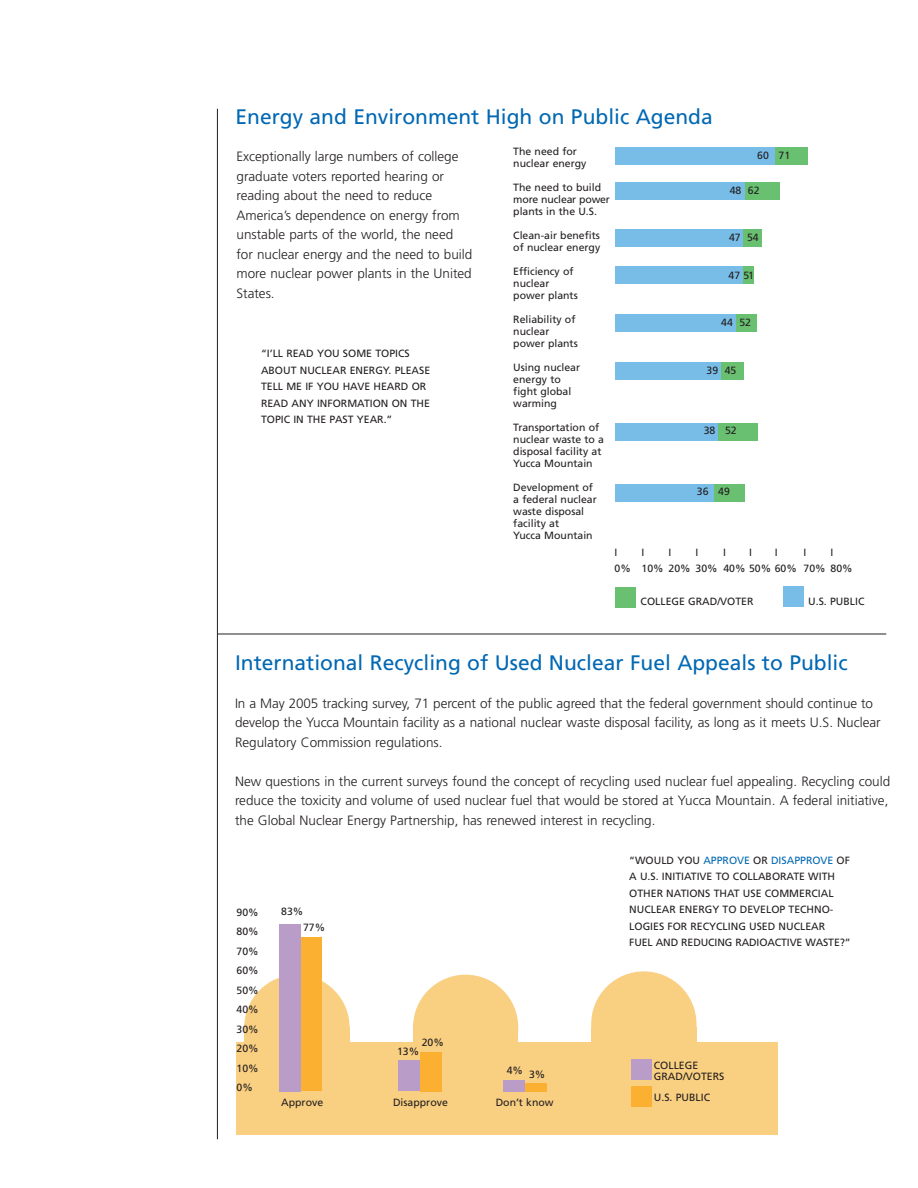
<style>
.page{position:relative;width:918px;height:1188px;background:#fff}
.page>*{position:absolute;margin:0;border:0;box-sizing:border-box;transform-origin:0 0}
.t1{font:21px "Frutiger";color:#0168b3}
.t2{font:300 13.5px/19.5px "Frutiger";color:#231f20}
.t3{font:10.5px/12px "Frutiger";color:#231f20}
.s1{color:#0168b3}
</style>
<div class="page">
<div style="left:237px;top:1042px;width:183px;height:93px;background:#f9cf81"></div>
<div style="left:244px;top:975px;width:106px;height:105px;background:#f9cf81;border-radius:50%"></div>
<div style="left:404px;top:1042px;width:373px;height:93px;background:#f9cf81"></div>
<div style="left:413px;top:975px;width:105px;height:105px;background:#f9cf81;border-radius:50%"></div>
<div style="left:591px;top:971px;width:106px;height:106px;background:#f9cf81;border-radius:50%"></div>
<div style="left:343px;top:1027px;width:7px;height:17px;background:#f9cf81"></div>
<div style="left:512px;top:1027px;width:6px;height:17px;background:#f9cf81"></div>
<div style="left:690px;top:1027px;width:6px;height:16px;background:#f9cf81"></div>
<div style="left:591px;top:1027px;width:7px;height:17px;background:#f9cf81"></div>
<div style="left:413px;top:1027px;width:7px;height:17px;background:#f9cf81"></div>
<div style="left:244px;top:1027px;width:7px;height:17px;background:#f9cf81"></div>
<div style="left:764px;top:147px;width:44px;height:18px;background:#69c071"></div>
<hr style="left:217px;top:109px;width:1px;height:1030px;background:#231f20">
<div style="left:615px;top:147px;width:160px;height:18px;background:#78bde8"></div>
<div style="left:301px;top:938px;width:21px;height:153px;background:#fbb032"></div>
<div style="left:279px;top:924px;width:22px;height:167px;background:#ba9cc9"></div>
<div style="left:420px;top:1052px;width:22px;height:39px;background:#fbb032"></div>
<div style="left:399px;top:1060px;width:21px;height:31px;background:#ba9cc9"></div>
<div style="left:525px;top:1083px;width:22px;height:8px;background:#fbb032"></div>
<div style="left:504px;top:1080px;width:21px;height:11px;background:#ba9cc9"></div>
<div style="left:631px;top:1059px;width:20px;height:21px;background:#ba9cc9"></div>
<div style="left:631px;top:1086px;width:21px;height:21px;background:#fbb032"></div>
<hr style="left:217px;top:634px;width:669px;height:1px;background:#231f20">
<div style="left:745px;top:182px;width:34px;height:18px;background:#69c071"></div>
<div style="left:615px;top:182px;width:130px;height:18px;background:#78bde8"></div>
<div style="left:743px;top:230px;width:19px;height:18px;background:#69c071"></div>
<div style="left:615px;top:230px;width:128px;height:18px;background:#78bde8"></div>
<div style="left:732px;top:266px;width:22px;height:18px;background:#69c071"></div>
<div style="left:615px;top:266px;width:128px;height:18px;background:#78bde8"></div>
<div style="left:731px;top:314px;width:26px;height:18px;background:#69c071"></div>
<div style="left:615px;top:314px;width:121px;height:18px;background:#78bde8"></div>
<div style="left:710px;top:362px;width:33px;height:18px;background:#69c071"></div>
<div style="left:615px;top:362px;width:106px;height:18px;background:#78bde8"></div>
<div style="left:702px;top:423px;width:55px;height:18px;background:#69c071"></div>
<div style="left:615px;top:423px;width:103px;height:18px;background:#78bde8"></div>
<div style="left:706px;top:484px;width:39px;height:18px;background:#69c071"></div>
<div style="left:615px;top:484px;width:99px;height:18px;background:#78bde8"></div>
<div style="left:615px;top:587px;width:21px;height:21px;background:#69c071"></div>
<div style="left:783px;top:586px;width:21px;height:21px;background:#78bde8"></div>
<h1 class="t1" style="left:236px;top:108px;width:479px">Energy and Environment High on Public Agenda</h1>
<p class="t2" style="left:237px;top:148px;width:237px">Exceptionally large numbers of college graduate voters reported hearing or reading about the need to reduce America’s dependence on energy from unstable parts of the world, the need for nuclear energy and the need to build more nuclear power plants in the United States.</p>
<p class="t3" style="left:261px;top:346px;width:171px;line-height:16.5px">“I’LL READ YOU SOME TOPICS<br>ABOUT NUCLEAR ENERGY. PLEASE<br>TELL ME IF YOU HAVE HEARD OR<br>READ ANY INFORMATION ON THE<br>TOPIC IN THE PAST YEAR.”</p>
<p class="t3" style="left:513px;top:146px;width:75px">The need for nuclear energy</p>
<p class="t3" style="left:513px;top:182px;width:98px">The need to build more nuclear power plants in the U.S.</p>
<p class="t3" style="left:513px;top:230px;width:88px">Clean-air benefits of nuclear energy</p>
<p class="t3" style="left:513px;top:266px;width:66px">Efficiency of nuclear power plants</p>
<p class="t3" style="left:513px;top:314px;width:66px">Reliability of nuclear power plants</p>
<p class="t3" style="left:513px;top:362px;width:68px">Using nuclear energy to fight global warming</p>
<p class="t3" style="left:513px;top:422px;width:92px">Transportation of nuclear waste to a disposal facility at<br>Yucca Mountain</p>
<p class="t3" style="left:513px;top:482px;width:85px">Development of a federal nuclear waste disposal facility at<br>Yucca Mountain</p>
<p class="t3" style="left:757px;top:150px;width:34px">60 71</p>
<p class="t3" style="left:730px;top:185px;width:31px">48 62</p>
<p class="t3" style="left:729px;top:232px;width:31px">47 54</p>
<p class="t3" style="left:729px;top:270px;width:27px">47 51</p>
<p class="t3" style="left:721px;top:317px;width:31px">44 52</p>
<p class="t3" style="left:707px;top:365px;width:31px">39 45</p>
<p class="t3" style="left:704px;top:425px;width:34px">38 52</p>
<p class="t3" style="left:697px;top:486px;width:34px">36 49</p>
<p class="t3" style="left:615px;top:545px;width:240px;line-height:16.5px;text-indent:216px">I<br>0% 10% 20% 30% 40% 50% 60% 70% 80%</p>
<p class="t3" style="left:615px;top:547px;width:4px">I</p>
<p class="t3" style="left:642px;top:547px;width:4px">I</p>
<p class="t3" style="left:669px;top:547px;width:4px">I</p>
<p class="t3" style="left:696px;top:547px;width:4px">I</p>
<p class="t3" style="left:723px;top:547px;width:4px">I</p>
<p class="t3" style="left:749px;top:547px;width:4px">I</p>
<p class="t3" style="left:775px;top:547px;width:4px">I</p>
<p class="t3" style="left:804px;top:547px;width:4px">I</p>
<p class="t3" style="left:641px;top:596px;width:114px">COLLEGE GRAD/VOTER</p>
<p class="t3" style="left:808px;top:596px;width:58px">U.S. PUBLIC</p>
<h1 class="t1" style="left:235px;top:654px;width:614px">International Recycling of Used Nuclear Fuel Appeals to Public</h1>
<p class="t2" style="left:235px;top:694px;width:647px">In a May 2005 tracking survey, 71 percent of the public agreed that the federal government should continue to develop the Yucca Mountain facility as a national nuclear waste disposal facility, as long as it meets U.S. Nuclear<br>Regulatory Commission regulations.</p>
<p class="t2" style="left:235px;top:772px;width:657px">New questions in the current surveys found the concept of recycling used nuclear fuel appealing. Recycling could reduce the toxicity and volume of used nuclear fuel that would be stored at Yucca Mountain. A federal initiative, the Global Nuclear Energy Partnership, has renewed interest in recycling.</p>
<p class="t3" style="left:629px;top:853px;width:223px;line-height:16.5px">“WOULD YOU <span class="s1">APPROVE</span> OR <span class="s1">DISAPPROVE</span> OF A U.S. INITIATIVE TO COLLABORATE WITH OTHER NATIONS THAT USE COMMERCIAL NUCLEAR ENERGY TO DEVELOP TECHNO-LOGIES FOR RECYCLING USED NUCLEAR FUEL AND REDUCING RADIOACTIVE WASTE?”</p>
<p class="t3" style="left:281px;top:906px;width:24px">83%</p>
<p class="t3" style="left:237px;top:903px;width:24px;line-height:19.5px;text-align:justify">90% 80% 70% 60% 50% 40% 30% 20% 10% 0%</p>
<p class="t3" style="left:303px;top:922px;width:24px">77%</p>
<p class="t3" style="left:422px;top:1038px;width:24px">20%</p>
<p class="t3" style="left:397px;top:1046px;width:24px">13%</p>
<p class="t3" style="left:507px;top:1067px;width:40px">4% 3%</p>
<p class="t3" style="left:654px;top:1061px;width:72px;line-height:10.5px">COLLEGE<br>GRAD/VOTERS</p>
<p class="t3" style="left:654px;top:1092px;width:58px">U.S. PUBLIC</p>
<p class="t3" style="left:393px;top:1097px;width:56px">Disapprove</p>
<p class="t3" style="left:496px;top:1097px;width:59px">Don’t know</p>
<p class="t3" style="left:281px;top:1097px;width:43px">Approve</p>
</div>
